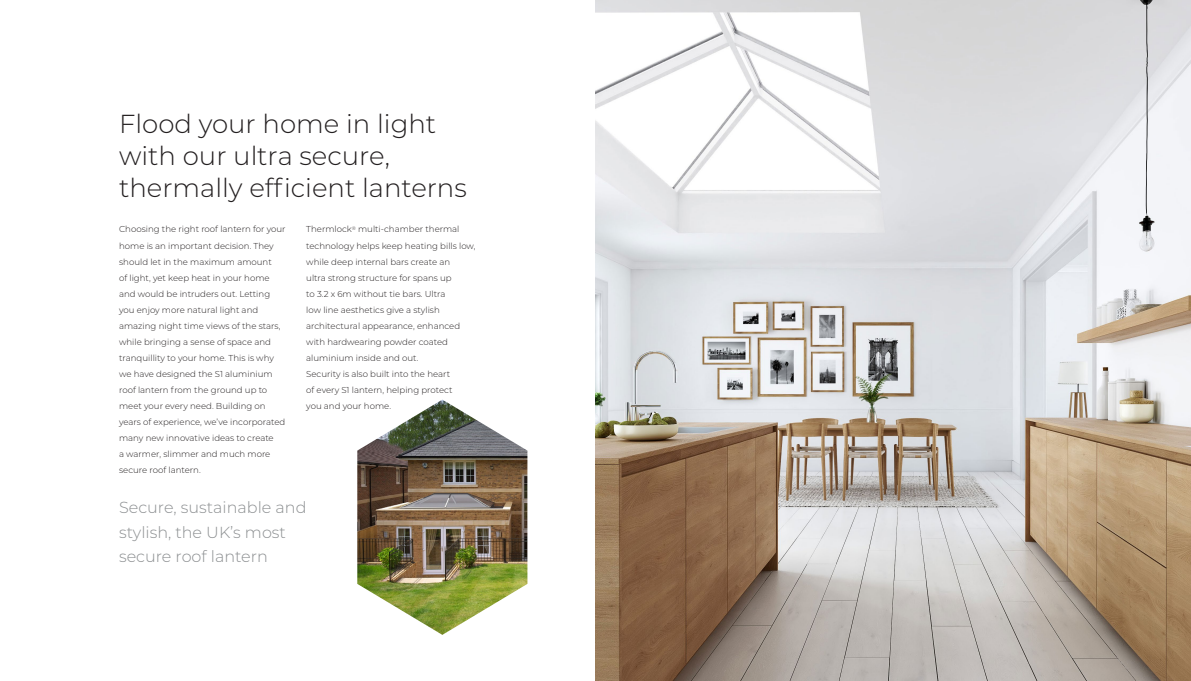
<style>
.page{position:relative;width:1191px;height:681px;background:#fff}
.page>*{position:absolute;margin:0;border:0;box-sizing:border-box;transform-origin:0 0}
.t1{font:300 26px/32px "Montserrat";color:#231f20}
.t2{font:300 16px "Montserrat";color:#8c8f91}
.t3{font:300 8.6px/16px "Montserrat";color:#231f20}
</style>
<div class="page">
<img style="left:595px;top:0;width:596px;height:680px">
<img style="left:357px;top:399px;width:170px;height:235px">
<p class="t1" style="left:119px;top:107px;width:319px">Flood your home in light with our ultra secure,</p>
<p class="t1" style="left:119px;top:171px;width:349px">thermally efficient lanterns</p>
<p class="t3" style="left:119px;top:221px;width:168px">Choosing the right roof lantern for your home is an important decision. They should let in the maximum amount<br>of light, yet keep heat in your home and would be intruders out. Letting you enjoy more natural light and amazing night time views of the stars, while bringing a sense of space and tranquillity to your home. This is why we have designed the S1 aluminium roof lantern from the ground up to meet your every need. Building on years of experience, we’ve incorporated many new innovative ideas to create<br>a warmer, slimmer and much more secure roof lantern.</p>
<p class="t3" style="left:306px;top:221px;width:171px">Thermlock<sup>®</sup> multi-chamber thermal technology helps keep heating bills low,</p>
<p class="t3" style="left:306px;top:253px;width:155px">while deep internal bars create an ultra strong structure for spans up to 3.2 x 6m without tie bars. Ultra low line aesthetics give a stylish architectural appearance, enhanced with hardwearing powder coated aluminium inside and out.</p>
<p class="t3" style="left:306px;top:365px;width:145px">Security is also built into the heart</p>
<p class="t3" style="left:306px;top:381px;width:148px">of every S1 lantern, helping protect</p>
<p class="t3" style="left:306px;top:397px;width:86px">you and your home.</p>
<p class="t2" style="left:119px;top:496px;width:189px">Secure, sustainable and</p>
<p class="t2" style="left:119px;top:520px;width:168px">stylish, the UK’s most</p>
<p class="t2" style="left:119px;top:544px;width:150px">secure roof lantern</p>
</div>
